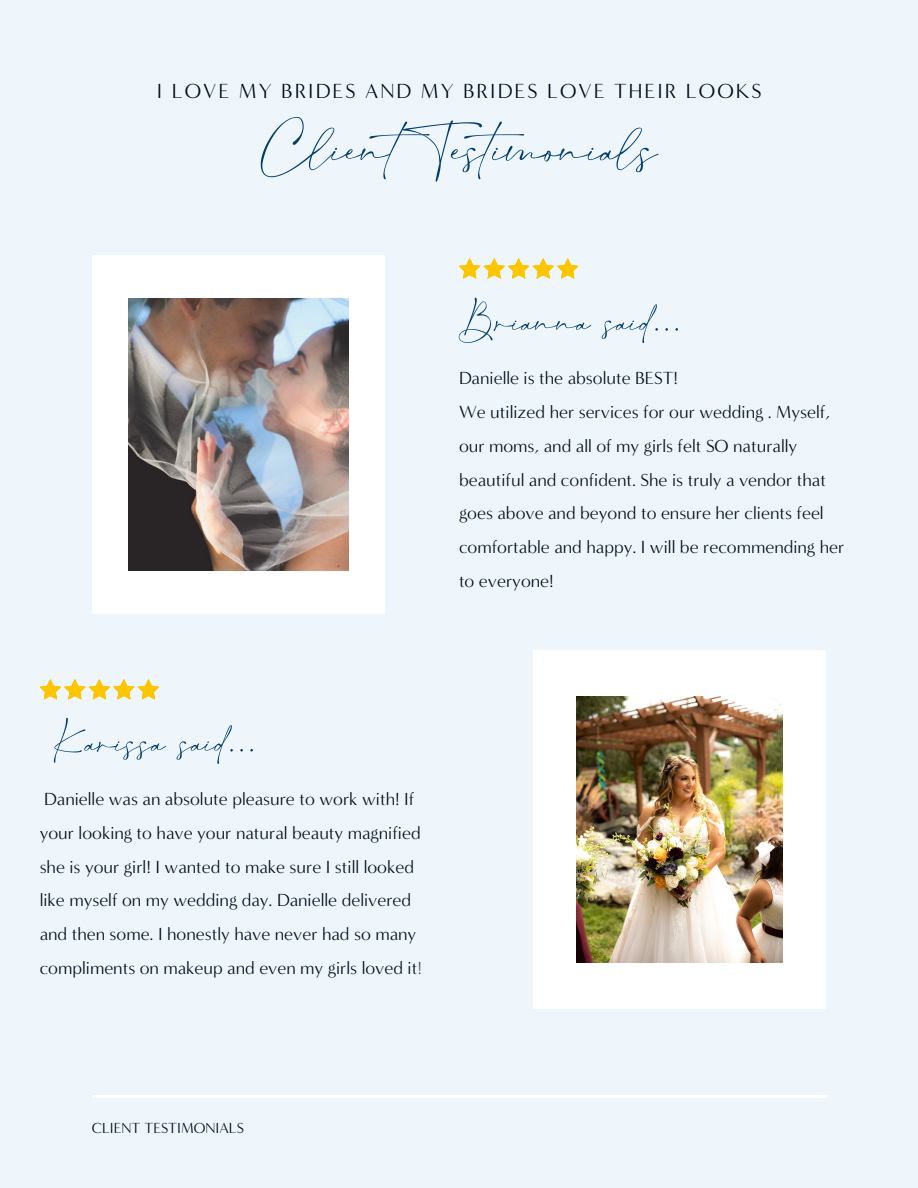
<style>
.page{position:relative;width:918px;height:1188px;background:#eef6fc}
.page>*{position:absolute;margin:0;border:0;box-sizing:border-box;transform-origin:0 0}
.t1{font:72px "Salty Feathers";color:#013e6f}
.t2{font:54px "Salty Feathers";color:#013e6f}
.t3{font:21px "Minerva Modern";letter-spacing:.1em;color:#000d16}
.t4{font:18px/33.8px "Minerva Modern";color:#000d16}
.t5{font:15px "Minerva Modern";color:#000d16}
.s1{color:#5d5354}
</style>
<div class="page">
<div style="left:92px;top:255px;width:292px;height:359px;background:#fff"></div>
<svg style="left:459px;top:258px;width:119px;height:21px"></svg>
<div style="left:533px;top:650px;width:293px;height:359px;background:#fff"></div>
<img style="left:577px;top:696px;width:206px;height:267px">
<hr style="left:92px;top:1095px;width:734px;height:3px;background:#fff">
<svg style="left:40px;top:679px;width:119px;height:20px"></svg>
<img style="left:128px;top:298px;width:221px;height:272px">
<p class="t3" style="left:157px;top:78px;width:606px">I LOVE MY BRIDES AND MY BRIDES LOVE THEIR LOOKS</p>
<p class="t1" style="left:261px;top:117px;width:398px">ClientTestimonials</p>
<h3 class="t2" style="left:459px;top:297px;width:224px">Brianna said...</h3>
<h1 class="t4" style="left:459px;top:361px;width:387px">Danielle is the absolute BEST!<br>We utilized her services for our wedding . Myself, our moms, and all of my girls felt SO naturally beautiful and confident. She is truly a vendor that goes above and beyond to ensure her clients feel comfortable and happy. I will be recommending her to everyone!</h1>
<p class="t2" style="left:54px;top:718px;width:204px">Karissa said...</p>
<p class="t4" style="left:40px;top:782px;width:384px">Danielle was an absolute pleasure to work with! If your looking to have your natural beauty magnified she is your girl! I wanted to make sure I still looked like myself on my wedding day. Danielle delivered and then some. I honestly have never had so many compliments on makeup and even my girls loved it<span class="s1">!</span></p>
<p class="t5" style="left:92px;top:1119px;width:154px">CLIENT TESTIMONIALS</p>
</div>
